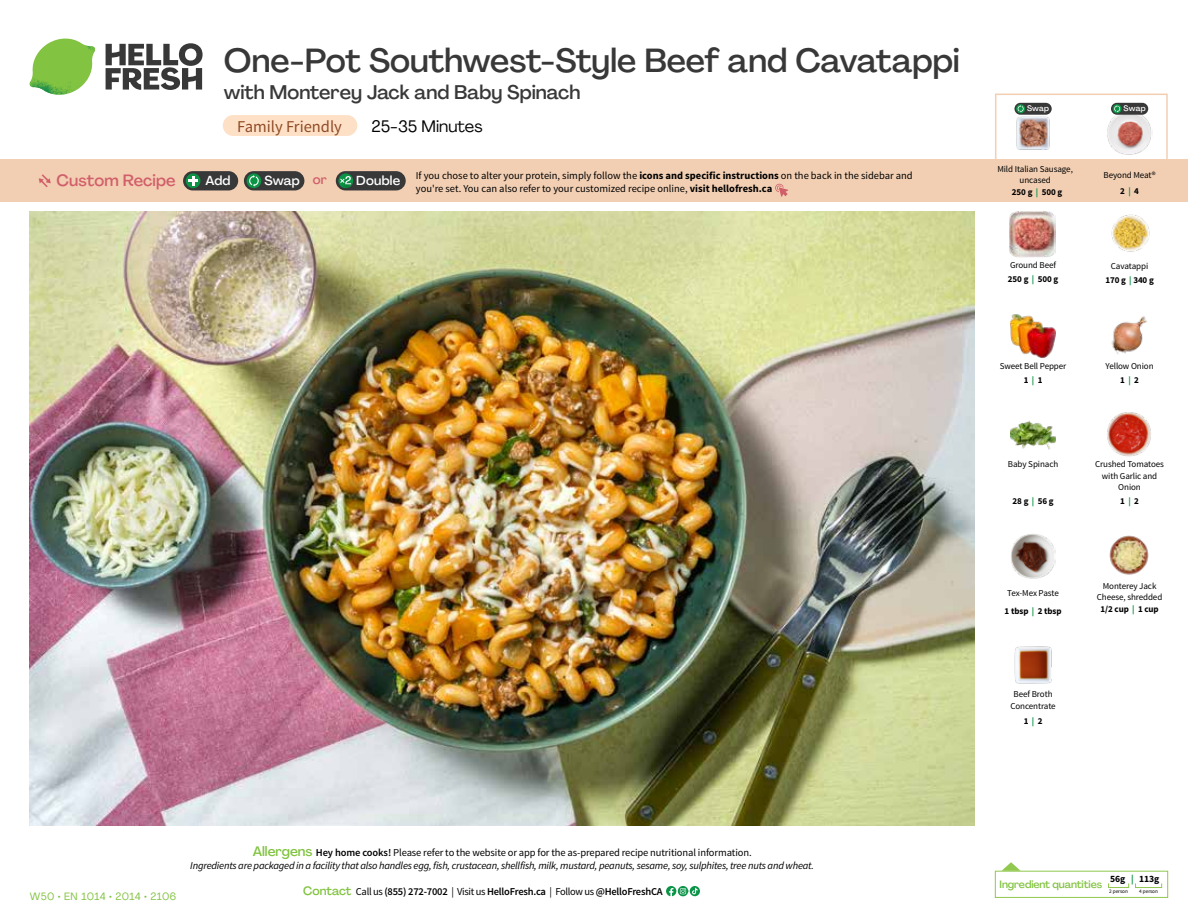
<style>
.page{position:relative;width:1188px;height:918px;background:#fff}
.page>*{position:absolute;margin:0;border:0;box-sizing:border-box;transform-origin:0 0}
.t1{font:500 33px "Agrandir";letter-spacing:-.005em;color:#383839}
.t2{font:500 19.5px "Agrandir";color:#383839}
.t3{font:16.5px "Source Sans Pro";color:#8e4b25}
.t4{font:16.5px "Agrandir";color:#000}
.t5{font:500 16.2px "Agrandir";color:#d15f6a}
.t6{font:500 12.9px "Agrandir";letter-spacing:.015em;color:#fff}
.t7{font:italic 10.5px/13.5px "Source Sans Pro";letter-spacing:-.02em;color:#000;text-align:center}
.t8{font:10.5px "Source Sans Pro";color:#000}
.t9{font:600 10.5px "Source Sans Pro";letter-spacing:-.02em;color:#000}
.t10{font:500 10.5px "Agrandir";letter-spacing:-.01em;color:#82c341}
.t11{font:10.5px "Agrandir";letter-spacing:.045em;color:#82c341}
.t12{font:700 9.6px "Source Sans Pro";color:#000}
.t13{font:9px/14.9px "Source Sans Pro";letter-spacing:-.01em;color:#000;text-align:center}
.t14{font:700 9px "Source Sans Pro";color:#000}
.t15{font:500 7.95px "Agrandir";letter-spacing:.01em;color:#fff}
.t16{font:5.25px "Source Sans Pro";letter-spacing:-.01em;color:#000}
.s1{color:#d15f6a}
.s2{font-weight:700}
.s3{font-weight:700;color:#0b9446}
.s4{color:#0b9446}
.s5{font-family:"Agrandir";font-weight:500;font-style:normal;font-size:13.5px;color:#82c341}
.s6{font-weight:600;font-style:normal}
.s7{font-style:normal}
.s8{font-family:"Agrandir";font-weight:500;font-size:12px;color:#82c341}
.s9{font-weight:400}
</style>
<div class="page">
<svg style="left:106px;top:43px;width:97px;height:47px"></svg>
<svg style="left:34px;top:39px;width:59px;height:38px"></svg>
<img style="left:65px;top:39px;width:30px;height:25px">
<img style="left:33px;top:60px;width:56px;height:10px">
<img style="left:29px;top:64px;width:58px;height:31px">
<img style="left:64px;top:70px;width:25px;height:24px">
<img style="left:30px;top:211px;width:945px;height:615px">
<svg style="left:690px;top:886px;width:10px;height:10px"></svg>
<svg style="left:666px;top:886px;width:32px;height:10px"></svg>
<svg style="left:1002px;top:862px;width:19px;height:9px"></svg>
<div style="left:995px;top:871px;width:173px;height:27px;border:1px solid #91c84e"></div>
<div style="left:1108px;top:883px;width:21px;height:5px;border:1px solid #91c84e"></div>
<div style="left:1135px;top:883px;width:27px;height:5px;border:1px solid #91c84e"></div>
<img style="left:1011px;top:314px;width:45px;height:44px">
<img style="left:1111px;top:316px;width:36px;height:38px">
<img style="left:1011px;top:421px;width:45px;height:29px">
<img style="left:1107px;top:412px;width:44px;height:45px">
<img style="left:1011px;top:534px;width:45px;height:45px">
<img style="left:1109px;top:535px;width:40px;height:40px">
<img style="left:1014px;top:646px;width:38px;height:38px">
<img style="left:1111px;top:214px;width:39px;height:38px">
<img style="left:1010px;top:212px;width:45px;height:45px">
<div style="left:0;top:160px;width:1188px;height:42px;background:#f2cfb3"></div>
<svg style="left:39px;top:174px;width:12px;height:13px"></svg>
<div style="left:336px;top:171px;width:70px;height:19px;background:#383839;border-radius:10px"></div>
<svg style="left:338px;top:173px;width:15px;height:15px"></svg>
<div style="left:341px;top:180px;width:11px;height:11px;background:#000;opacity:.35"></div>
<svg style="left:339px;top:176px;width:12px;height:8px"></svg>
<div style="left:244px;top:171px;width:60px;height:19px;background:#383839;border-radius:10px"></div>
<div style="left:247px;top:173px;width:14px;height:15px;background:#0b9446;border-radius:50%"></div>
<svg style="left:249px;top:175px;width:10px;height:12px"></svg>
<div style="left:183px;top:171px;width:55px;height:19px;background:#383839;border-radius:10px"></div>
<div style="left:186px;top:173px;width:14px;height:15px;background:#0b9446;border-radius:50%"></div>
<svg style="left:188px;top:176px;width:10px;height:10px"></svg>
<svg style="left:775px;top:183px;width:13px;height:14px"></svg>
<div style="left:995px;top:94px;width:173px;height:69px;border:2px solid #f2cfb3"></div>
<img style="left:1016px;top:116px;width:34px;height:34px">
<img style="left:1107px;top:111px;width:45px;height:44px">
<div style="left:1111px;top:103px;width:37px;height:12px;background:#383839;border-radius:6px"></div>
<svg style="left:1113px;top:104px;width:9px;height:9px"></svg>
<svg style="left:1114px;top:105px;width:6px;height:7px"></svg>
<div style="left:1014px;top:103px;width:38px;height:12px;background:#383839;border-radius:6px"></div>
<svg style="left:1016px;top:104px;width:9px;height:9px"></svg>
<svg style="left:1018px;top:105px;width:6px;height:7px"></svg>
<div style="left:223px;top:115px;width:134px;height:21px;background:#fee0c6;border-radius:10px"></div>
<h3 class="t5" style="left:56px;top:170px;width:121px">Custom Recipe</h3>
<h1 class="t1" style="left:224px;top:40px;width:738px">One-Pot Southwest-Style Beef and Cavatappi</h1>
<h2 class="t2" style="left:224px;top:80px;width:358px">with Monterey Jack and Baby Spinach</h2>
<h3 class="t4" style="left:372px;top:116px;width:113px">25-35 Minutes</h3>
<h3 class="t3" style="left:237px;top:116px;width:106px">Family Friendly</h3>
<p class="t15" style="left:1027px;top:104px;width:24px">Swap</p>
<p class="t15" style="left:1124px;top:104px;width:24px">Swap</p>
<h3 class="t6" style="left:205px;top:172px;width:27px">Add</h3>
<h3 class="t6" style="left:264px;top:172px;width:64px">Swap <span class="s1">or</span></h3>
<h3 class="t6" style="left:356px;top:172px;width:45px">Double</h3>
<p class="t13" style="left:997px;top:163px;width:77px;line-height:11.4px">Mild Italian Sausage, uncased<br><span class="s2">250 g</span> <span class="s3">|</span> <span class="s2">500 g</span></p>
<p class="t13" style="left:1104px;top:168px;width:54px;line-height:15.3px">Beyond Meat®<br><span class="s2">2</span> <span class="s3">|</span> <span class="s2">4</span></p>
<p class="t8" style="left:416px;top:169px;width:498px">If you chose to alter your protein, simply follow the <span class="s2">icons and specific instructions</span> on the back in the sidebar and</p>
<p class="t8" style="left:416px;top:182px;width:358px">you're set. You can also refer to your customized recipe online, <span class="s2">visit hellofresh.ca</span></p>
<p class="t13" style="left:1008px;top:258px;width:52px;line-height:13.8px;text-align:left">Ground Beef<br><span class="s2">250 g</span> <span class="s3">|</span> <span class="s2">500 g</span></p>
<p class="t13" style="left:1105px;top:258px;width:50px">Cavatappi<br><span class="s2">170 g</span> <span class="s3">|</span> <span class="s2">340 g</span></p>
<p class="t13" style="left:1000px;top:358px;width:68px">Sweet Bell Pepper<br><span class="s2">1</span> <span class="s3">|</span> <span class="s2">1</span></p>
<p class="t13" style="left:1106px;top:358px;width:49px">Yellow Onion<br><span class="s2">1</span> <span class="s3">|</span> <span class="s2">2</span></p>
<p class="t13" style="left:1008px;top:457px;width:52px">Baby Spinach</p>
<p class="t14" style="left:1013px;top:495px;width:42px">28 g <span class="s4">|</span> 56 g</p>
<p class="t13" style="left:1095px;top:459px;width:70px;line-height:11.6px">Crushed Tomatoes with Garlic and<br>Onion</p>
<p class="t14" style="left:1120px;top:495px;width:20px">1 <span class="s4">|</span> 2</p>
<p class="t13" style="left:1005px;top:584px;width:58px;line-height:18px;text-align:left">Tex-Mex Paste<br><span class="s2">1 tbsp</span> <span class="s3">|</span> <span class="s2">2 tbsp</span></p>
<p class="t13" style="left:1097px;top:580px;width:67px;line-height:11.7px">Monterey Jack<br>Cheese, shredded<br><span class="s2">1/2 cup</span> <span class="s3">|</span> <span class="s2">1 cup</span></p>
<p class="t13" style="left:1010px;top:688px;width:47px;line-height:11.6px">Beef Broth<br>Concentrate</p>
<p class="t14" style="left:1024px;top:715px;width:20px">1 <span class="s4">|</span> 2</p>
<p class="t11" style="left:30px;top:890px;width:148px">W50 • EN 1014 • 2014 • 2106</p>
<p class="t7" style="left:190px;top:846px;width:625px"><span class="s5">Allergens</span> <span class="s6">Hey home cooks!</span> <span class="s7">Please refer to the website or app for the as-prepared recipe nutritional information.<br></span>Ingredients are packaged in a facility that also handles egg, fish, crustacean, shellfish, milk, mustard, peanuts, sesame, soy, sulphites, tree nuts and wheat.</p>
<p class="t9" style="left:303px;top:885px;width:361px"><span class="s8">Contact</span> <span class="s9">Call us</span> (855) 272-7002 <span class="s9">| Visit us</span> HelloFresh.ca <span class="s9">| Follow us</span> @HelloFreshCA</p>
<p class="t12" style="left:1110px;top:873px;width:50px">56g <span class="s4">|</span> 113g</p>
<p class="t16" style="left:1109px;top:888px;width:20px">2 person</p>
<p class="t16" style="left:1139px;top:888px;width:20px">4 person</p>
<p class="t10" style="left:1000px;top:878px;width:104px">Ingredient quantities</p>
</div>
